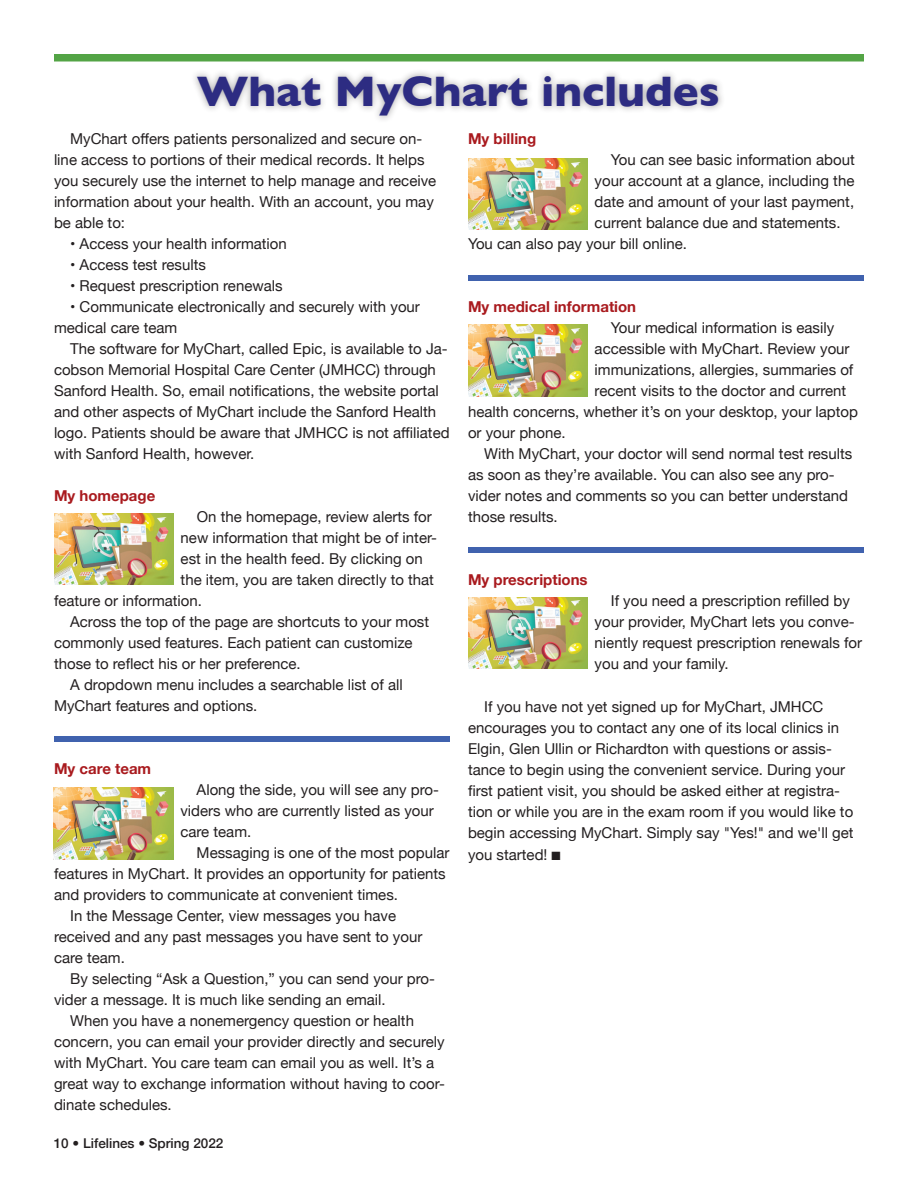
<style>
.page{position:relative;width:918px;height:1188px;background:#fff}
.page>*{position:absolute;margin:0;border:0;box-sizing:border-box;transform-origin:0 0}
.t1{font:700 43.5px "Gill Sans";color:#2d2c82}
.t2{font:15px/21px "Helvetica Neue";color:#231f20}
.t3{font:700 15px "Helvetica Neue";color:#a91a1e}
.t4{font:500 13.5px "Helvetica Neue";color:#231f20}
</style>
<div class="page">
<div style="left:54px;top:54px;width:810px;height:8px;background:#53a445;border:2px solid #53a445"></div>
<div style="left:190px;top:68px;width:536px;height:55px;background:#231f20;opacity:.4"></div>
<img style="left:54px;top:513px;width:120px;height:72px">
<img style="left:54px;top:788px;width:120px;height:71px">
<div style="left:54px;top:736px;width:396px;height:5px;background:#4062ae"></div>
<img style="left:468px;top:159px;width:120px;height:71px">
<div style="left:468px;top:275px;width:396px;height:6px;background:#4062ae"></div>
<img style="left:468px;top:325px;width:120px;height:71px">
<img style="left:468px;top:597px;width:120px;height:71px">
<div style="left:468px;top:548px;width:396px;height:5px;background:#4062ae"></div>
<p class="t1" style="left:197px;top:57px;width:525px">What MyChart includes</p>
<p class="t2" style="left:54px;top:129px;width:384px;text-indent:16px">MyChart offers patients personalized and secure on&shy;line access to portions of their medical records. It helps you securely use the internet to help manage and receive information about your health. With an account, you may be able to:</p>
<p class="t2" style="left:70px;top:234px;width:218px">• Access your health information</p>
<p class="t2" style="left:70px;top:255px;width:137px">• Access test results</p>
<p class="t2" style="left:70px;top:276px;width:214px">• Request prescription renewals</p>
<p class="t2" style="left:54px;top:297px;width:367px;text-indent:16px">• Communicate electronically and securely with your medical care team</p>
<p class="t2" style="left:54px;top:339px;width:397px;text-indent:16px">The software for MyChart, called Epic, is available to Ja&shy;cobson Memorial Hospital Care Center (JMHCC) through Sanford Health. So, email notifications, the website portal and other aspects of MyChart include the Sanford Health logo. Patients should be aware that JMHCC is not affiliated with Sanford Health, however.</p>
<p class="t3" style="left:54px;top:484px;width:103px">My homepage</p>
<p class="t2" style="left:197px;top:507px;width:237px">On the homepage, review alerts for</p>
<p class="t2" style="left:181px;top:528px;width:258px">new information that might be of inter-</p>
<p class="t2" style="left:181px;top:549px;width:244px">est in the health feed. By clicking on</p>
<p class="t2" style="left:181px;top:570px;width:255px">the item, you are taken directly to that</p>
<p class="t2" style="left:54px;top:591px;width:150px">feature or information.</p>
<p class="t2" style="left:54px;top:612px;width:377px;text-indent:16px">Across the top of the page are shortcuts to your most commonly used features. Each patient can customize those to reflect his or her preference.</p>
<p class="t2" style="left:54px;top:675px;width:350px;text-indent:16px">A dropdown menu includes a searchable list of all<br>MyChart features and options.</p>
<p class="t3" style="left:54px;top:757px;width:99px">My care team</p>
<p class="t2" style="left:180px;top:780px;width:260px;text-indent:16px">Along the side, you will see any pro&shy;viders who are currently listed as your care team.</p>
<p class="t2" style="left:54px;top:843px;width:397px;text-indent:143px">Messaging is one of the most popular features in MyChart. It provides an opportunity for patients and providers to communicate at convenient times.</p>
<p class="t2" style="left:54px;top:906px;width:370px;text-indent:16px">In the Message Center, view messages you have received and any past messages you have sent to your care team.</p>
<p class="t2" style="left:54px;top:969px;width:383px;text-indent:16px">By selecting “Ask a Question,” you can send your pro&shy;vider a message. It is much like sending an email.</p>
<p class="t2" style="left:54px;top:1011px;width:392px;text-indent:16px">When you have a nonemergency question or health concern, you can email your provider directly and securely with MyChart. You care team can email you as well. It’s a great way to exchange information without having to coor&shy;dinate schedules.</p>
<p class="t4" style="left:54px;top:1132px;width:171px">10 • Lifelines • Spring 2022</p>
<p class="t3" style="left:468px;top:127px;width:70px">My billing</p>
<p class="t2" style="left:611px;top:150px;width:245px">You can see basic information about</p>
<p class="t2" style="left:595px;top:171px;width:261px">your account at a glance, including the</p>
<p class="t2" style="left:595px;top:192px;width:261px">date and amount of your last payment,</p>
<p class="t2" style="left:595px;top:213px;width:247px">current balance due and statements.</p>
<p class="t2" style="left:468px;top:234px;width:220px">You can also pay your bill online.</p>
<p class="t3" style="left:468px;top:295px;width:170px">My medical information</p>
<p class="t2" style="left:611px;top:318px;width:225px">Your medical information is easily</p>
<p class="t2" style="left:595px;top:339px;width:256px">accessible with MyChart. Review your</p>
<p class="t2" style="left:595px;top:360px;width:260px">immunizations, allergies, summaries of</p>
<p class="t2" style="left:595px;top:381px;width:253px">recent visits to the doctor and current</p>
<p class="t2" style="left:468px;top:402px;width:392px">health concerns, whether it’s on your desktop, your laptop</p>
<p class="t2" style="left:468px;top:423px;width:99px">or your phone.</p>
<p class="t2" style="left:468px;top:444px;width:386px;text-indent:16px">With MyChart, your doctor will send normal test results as soon as they’re available. You can also see any pro&shy;vider notes and comments so you can better understand those results.</p>
<p class="t3" style="left:468px;top:568px;width:121px">My prescriptions</p>
<p class="t2" style="left:595px;top:591px;width:269px;text-indent:16px">If you need a prescription refilled by your provider, MyChart lets you conve&shy;niently request prescription renewals for you and your family.</p>
<p class="t2" style="left:468px;top:697px;width:387px;text-indent:16px">If you have not yet signed up for MyChart, JMHCC encourages you to contact any one of its local clinics in Elgin, Glen Ullin or Richardton with questions or assis&shy;tance to begin using the convenient service. During your first patient visit, you should be asked either at registra&shy;tion or while you are in the exam room if you would like to begin accessing MyChart. Simply say "Yes!" and we'll get you started! ■</p>
</div>
